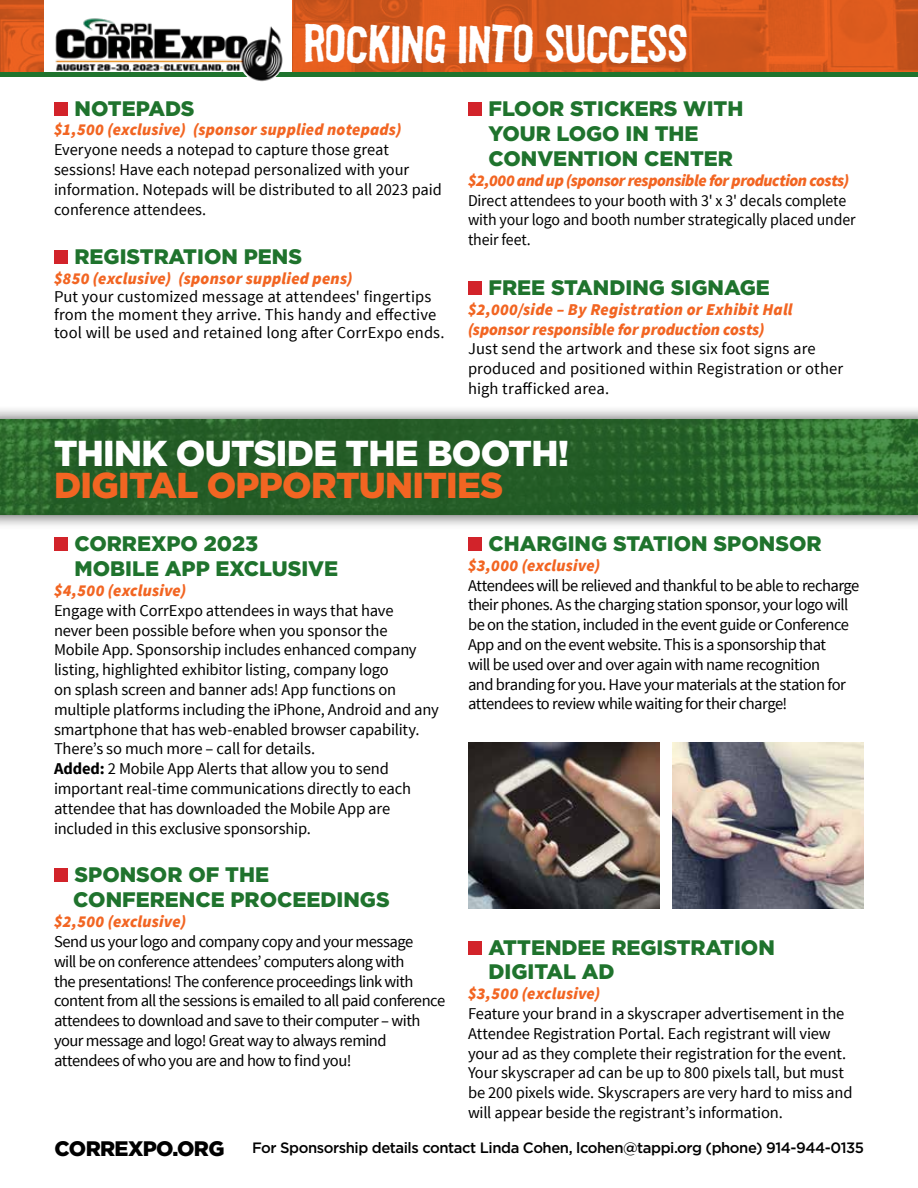
<style>
.page{position:relative;width:918px;height:1188px;background:#fff}
.page>*{position:absolute;margin:0;border:0;box-sizing:border-box;transform-origin:0 0}
.t1{font:49.2px "Flyerfonts Hardcore";letter-spacing:.01em;color:#fff}
.t2{font:900 36px "Gotham HTF";letter-spacing:-.02em;color:#fff}
.t3{font:900 36px "Gotham HTF";letter-spacing:-.02em;color:#f26522}
.t4{font:900 21px/25.2px "Gotham HTF";color:#1f732d}
.t5{font:900 21px "Gotham HTF";letter-spacing:-.03em;color:#000}
.t6{font:16.5px/19.8px "Source Sans Pro";letter-spacing:-.015em;color:#000}
.t7{font:16.5px/19.8px "Source Sans Pro";letter-spacing:-.035em;color:#000}
.t8{font:16.5px/18px "Source Sans Pro";letter-spacing:.01em;color:#000}
.t9{font:italic 900 16.5px/19.8px "Source Sans Pro";letter-spacing:.01em;color:#f26522}
.t10{font:16.5px/19.8px "Source Sans Pro";letter-spacing:-.015em;color:#000;scale:.96 1}
.t11{font:italic 900 16.5px "Source Sans Pro";letter-spacing:-.025em;color:#f26522}
.t12{font:500 15px "Gotham HTF";letter-spacing:-.03em;color:#000}
.s1{font-weight:700}
</style>
<div class="page">
<div style="left:54px;top:102px;width:14px;height:14px;background:#d2232a"></div>
<div style="left:54px;top:250px;width:14px;height:14px;background:#d2232a"></div>
<div style="left:468px;top:102px;width:14px;height:14px;background:#d2232a"></div>
<div style="left:468px;top:281px;width:14px;height:14px;background:#d2232a"></div>
<img style="left:0;top:0;width:918px;height:73px">
<div style="left:45px;top:0;width:247px;height:75px;background:#fff"></div>
<hr style="left:0;top:73px;width:918px;height:4px;background:#1f732d">
<img style="left:54px;top:18px;width:232px;height:64px">
<div style="left:54px;top:537px;width:14px;height:14px;background:#d2232a"></div>
<div style="left:54px;top:868px;width:14px;height:14px;background:#d2232a"></div>
<div style="left:468px;top:537px;width:14px;height:14px;background:#d2232a"></div>
<img style="left:468px;top:742px;width:191px;height:166px">
<img style="left:673px;top:742px;width:191px;height:166px">
<div style="left:0;top:404px;width:918px;height:126px;background:#000;opacity:.75"></div>
<img style="left:0;top:420px;width:918px;height:95px">
<div style="left:468px;top:942px;width:14px;height:13px;background:#d2232a"></div>
<h1 class="t1" style="left:305px;top:13px;width:384px">ROCKING INTO SUCCESS</h1>
<p class="t4" style="left:75px;top:95px;width:122px">NOTEPADS</p>
<p class="t9" style="left:54px;top:120px;width:349px">$1,500 (exclusive) (sponsor supplied notepads)</p>
<p class="t6" style="left:54px;top:140px;width:389px">Everyone needs a notepad to capture those great sessions! Have each notepad personalized with your information. Notepads will be distributed to all 2023 paid conference attendees.</p>
<p class="t4" style="left:75px;top:244px;width:229px">REGISTRATION PENS</p>
<p class="t9" style="left:54px;top:269px;width:300px">$850 (exclusive) (sponsor supplied pens)</p>
<p class="t8" style="left:54px;top:288px;width:392px">Put your customized message at attendees' fingertips from the moment they arrive. This handy and effective tool will be used and retained long after CorrExpo ends.</p>
<p class="t4" style="left:489px;top:95px;width:256px">FLOOR STICKERS WITH<br>YOUR LOGO IN THE<br>CONVENTION CENTER</p>
<p class="t11" style="left:468px;top:170px;width:383px">$2,000 and up (sponsor responsible for production costs)</p>
<p class="t10" style="left:468px;top:190px;width:405px">Direct attendees to your booth with 3' x 3' decals complete with your logo and booth number strategically placed under their feet.</p>
<p class="t4" style="left:489px;top:274px;width:283px">FREE STANDING SIGNAGE</p>
<p class="t9" style="left:468px;top:299px;width:326px">$2,000/side – By Registration or Exhibit Hall (sponsor responsible for production costs)</p>
<p class="t8" style="left:468px;top:339px;width:377px;line-height:19.8px">Just send the artwork and these six foot signs are produced and positioned within Registration or other high trafficked area.</p>
<h2 class="t2" style="left:54px;top:433px;width:517px">THINK OUTSIDE THE BOOTH!</h2>
<h2 class="t3" style="left:54px;top:464px;width:451px">DIGITAL OPPORTUNITIES</h2>
<p class="t4" style="left:75px;top:531px;width:265px">CORREXPO 2023<br>MOBILE APP EXCLUSIVE</p>
<p class="t9" style="left:54px;top:581px;width:134px">$4,500 (exclusive)</p>
<p class="t6" style="left:54px;top:601px;width:386px">Engage with CorrExpo attendees in ways that have<br>never been possible before when you sponsor the<br>Mobile App. Sponsorship includes enhanced company listing, highlighted exhibitor listing, company logo<br>on splash screen and banner ads! App functions on multiple platforms including the iPhone, Android and any smartphone that has web-enabled browser capability.<br>There’s so much more – call for details.<br><span class="s1">Added:</span> 2 Mobile App Alerts that allow you to send important real-time communications directly to each attendee that has downloaded the Mobile App are included in this exclusive sponsorship.</p>
<p class="t4" style="left:73px;top:862px;width:318px">SPONSOR OF THE<br>CONFERENCE PROCEEDINGS</p>
<p class="t9" style="left:54px;top:912px;width:134px">$2,500 (exclusive)</p>
<p class="t7" style="left:54px;top:932px;width:393px">Send us your logo and company copy and your message<br>will be on conference attendees’ computers along with<br>the presentations! The conference proceedings link with content from all the sessions is emailed to all paid conference attendees to download and save to their computer – with your message and logo! Great way to always remind attendees of who you are and how to find you!</p>
<p class="t4" style="left:489px;top:531px;width:335px">CHARGING STATION SPONSOR</p>
<p class="t9" style="left:468px;top:555px;width:134px">$3,000 (exclusive)</p>
<p class="t6" style="left:468px;top:576px;width:393px">Attendees will be relieved and thankful to be able to recharge their phones. As the charging station sponsor, your logo will be on the station, included in the event guide or Conference App and on the event website. This is a sponsorship that<br>will be used over and over again with name recognition<br>and branding for you. Have your materials at the station for attendees to review while waiting for their charge!</p>
<p class="t4" style="left:489px;top:935px;width:288px;line-height:24px">ATTENDEE REGISTRATION<br>DIGITAL AD</p>
<p class="t9" style="left:468px;top:984px;width:134px">$3,500 (exclusive)</p>
<p class="t6" style="left:468px;top:1004px;width:386px">Feature your brand in a skyscraper advertisement in the Attendee Registration Portal. Each registrant will view your ad as they complete their registration for the event.<br>Your skyscraper ad can be up to 800 pixels tall, but must be 200 pixels wide. Skyscrapers are very hard to miss and will appear beside the registrant’s information.</p>
<p class="t5" style="left:55px;top:1137px;width:171px">CORREXPO.ORG</p>
<p class="t12" style="left:252px;top:1139px;width:613px">For Sponsorship details contact Linda Cohen, lcohen@tappi.org (phone) 914-944-0135</p>
</div>
